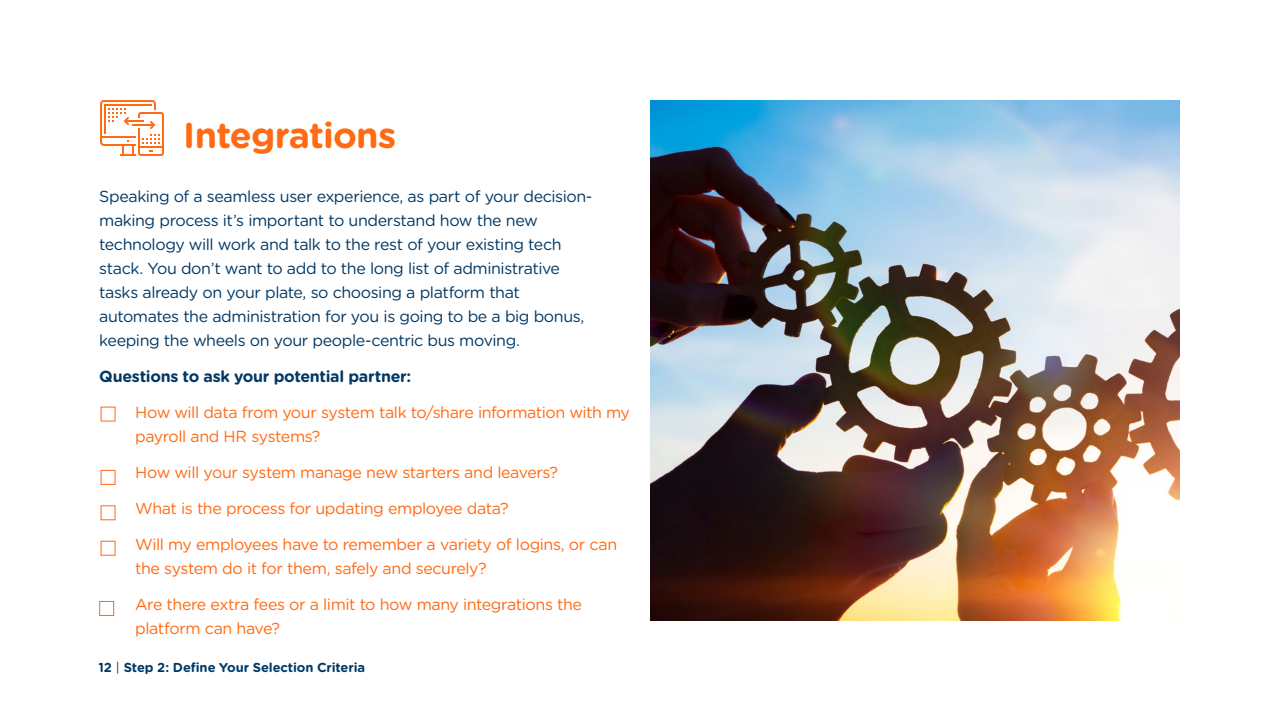
<style>
.page{position:relative;width:1280px;height:720px;background:#fff}
.page>*{position:absolute;margin:0;border:0;box-sizing:border-box;transform-origin:0 0}
.t1{font:700 36px "Gotham Rounded";letter-spacing:-.025em;color:#ff6a13}
.t2{font:16px/24px "Gotham Rounded";letter-spacing:-.025em;color:#003865}
.t3{font:16px/24px "Gotham Rounded";letter-spacing:-.03em;color:#ff6a13}
.t4{font:700 16px "Gotham Rounded";letter-spacing:-.02em;color:#003865}
.t5{font:700 13px "Gotham Rounded";letter-spacing:-.01em;color:#003865}
.s1{font-weight:400}
</style>
<div class="page">
<div style="left:101px;top:470px;width:15px;height:15px;border:1px solid #ff6a13"></div>
<img style="left:650px;top:100px;width:530px;height:521px">
<svg style="left:100px;top:100px;width:64px;height:56px"></svg>
<div style="left:99px;top:601px;width:15px;height:15px;border:1px solid #ff6a13"></div>
<h1 class="t1" style="left:183px;top:109px;width:214px">Integrations</h1>
<p class="t2" style="left:99px;top:184px;width:495px">Speaking of a seamless user experience, as part of your decision&shy;making process it’s important to understand how the new technology will work and talk to the rest of your existing tech stack. You don’t want to add to the long list of administrative tasks already on your plate, so choosing a platform that automates the administration for you is going to be a big bonus, keeping the wheels on your people-centric bus moving.</p>
<p class="t4" style="left:99px;top:365px;width:314px">Questions to ask your potential partner:</p>
<p class="t3" style="left:135px;top:400px;width:496px">How will data from your system talk to/share information with my payroll and HR systems?</p>
<p class="t3" style="left:135px;top:460px;width:425px">How will your system manage new starters and leavers?</p>
<p class="t3" style="left:135px;top:496px;width:375px">What is the process for updating employee data?</p>
<p class="t3" style="left:135px;top:532px;width:484px">Will my employees have to remember a variety of logins, or can the system do it for them, safely and securely?</p>
<p class="t3" style="left:135px;top:592px;width:448px">Are there extra fees or a limit to how many integrations the platform can have?</p>
<p class="t5" style="left:98px;top:658px;width:268px">12 <span class="s1">|</span> Step 2: Define Your Selection Criteria</p>
</div>
